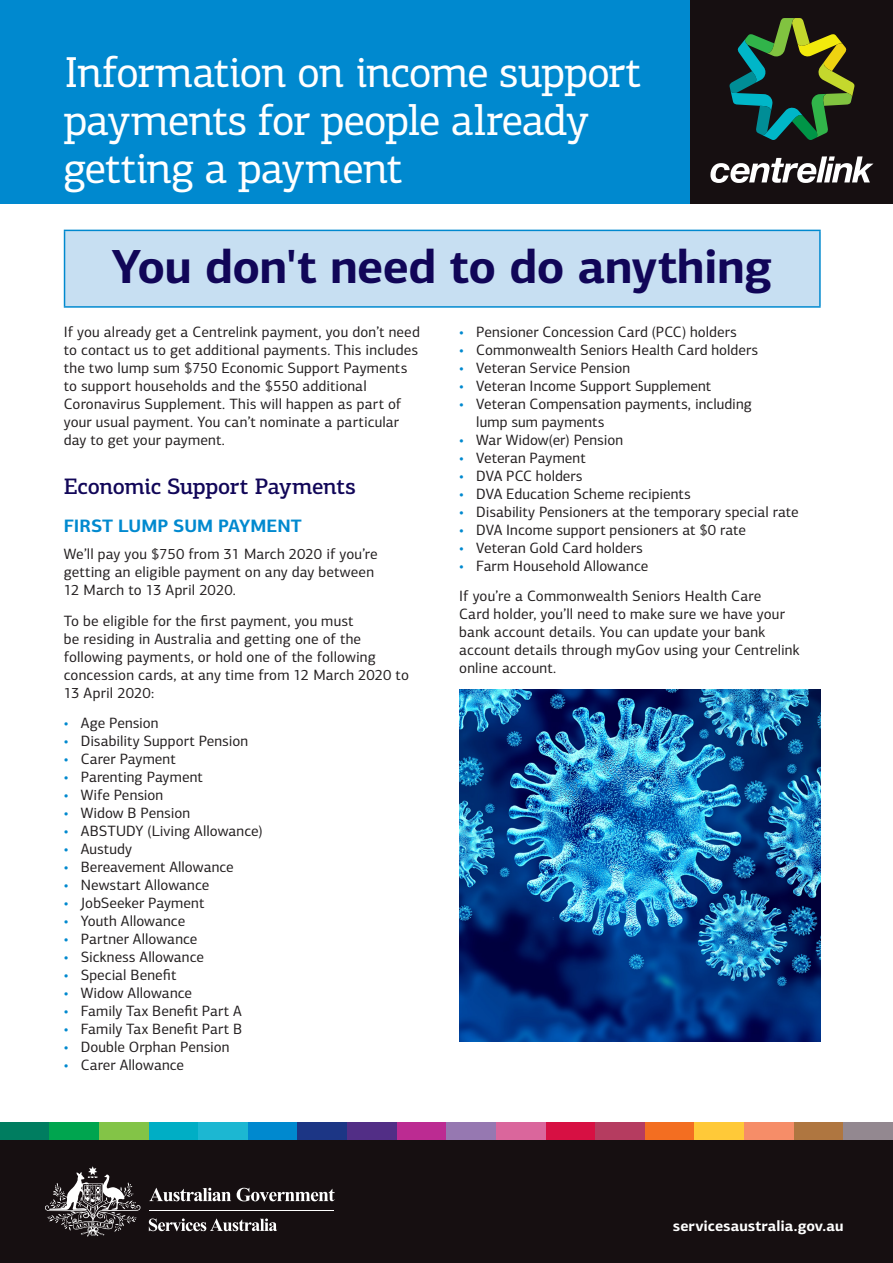
<style>
.page{position:relative;width:893px;height:1263px;background:#fff}
.page>*{position:absolute;margin:0;border:0;box-sizing:border-box;transform-origin:0 0}
._02_Subhead_3{font:700 48px "PF Centro Sans Pro";letter-spacing:-.01em;color:#110658}
._02_Document_Heading{font:43.5px/48px "PF Centro Slab Pro";letter-spacing:-.025em;color:#fff}
._02_Subhead_1{font:500 22.5px "PF Centro Slab Pro";letter-spacing:-.015em;color:#110658}
._02_Subhead_2{font:700 18px "PF Centro Sans Pro";color:#0089cf}
._01_Body_Text{font:15px/18px "PF Centro Sans Pro";letter-spacing:.01em;color:#231f20}
._01_Bullet_1{font:15px/18px "PF Centro Sans Pro";color:#231f20}
.t1{font:700 15px "PF Centro Sans Pro";color:#fff}
._01_Bullet_1_last{font:15px "PF Centro Sans Pro";color:#231f20}
.s1{color:#0089cf}
</style>
<div class="page">
<div style="left:0;top:0;width:893px;height:204px;background:#0089cf"></div>
<div style="left:0;top:1140px;width:893px;height:123px;background:#160f11"></div>
<div style="left:0;top:1123px;width:50px;height:17px;background:#007d60"></div>
<div style="left:50px;top:1123px;width:49px;height:17px;background:#00a54f"></div>
<div style="left:99px;top:1123px;width:50px;height:17px;background:#83c447"></div>
<div style="left:149px;top:1123px;width:49px;height:17px;background:#00aec5"></div>
<div style="left:198px;top:1123px;width:50px;height:17px;background:#1cb7d2"></div>
<div style="left:248px;top:1123px;width:50px;height:17px;background:#0089cf"></div>
<div style="left:298px;top:1123px;width:49px;height:17px;background:#1c3685"></div>
<div style="left:347px;top:1123px;width:50px;height:17px;background:#522e86"></div>
<div style="left:397px;top:1123px;width:49px;height:17px;background:#bc2b92"></div>
<div style="left:446px;top:1123px;width:50px;height:17px;background:#9678b1"></div>
<div style="left:496px;top:1123px;width:50px;height:17px;background:#da669c"></div>
<div style="left:546px;top:1123px;width:49px;height:17px;background:#d71043"></div>
<div style="left:595px;top:1123px;width:50px;height:17px;background:#b53c60"></div>
<div style="left:645px;top:1123px;width:49px;height:17px;background:#f36e21"></div>
<div style="left:694px;top:1123px;width:50px;height:17px;background:#ffc938"></div>
<div style="left:744px;top:1123px;width:50px;height:17px;background:#f68d68"></div>
<div style="left:794px;top:1123px;width:49px;height:17px;background:#af7640"></div>
<div style="left:843px;top:1123px;width:50px;height:17px;background:#938890"></div>
<div style="left:690px;top:0;width:203px;height:204px;background:#160f11"></div>
<svg style="left:729px;top:18px;width:126px;height:122px"></svg>
<svg style="left:710px;top:156px;width:163px;height:27px"></svg>
<svg style="left:45px;top:1166px;width:96px;height:70px"></svg>
<hr style="left:149px;top:1210px;width:185px;height:1px;background:#fff">
<svg style="left:149px;top:1188px;width:82px;height:13px"></svg>
<svg style="left:237px;top:1188px;width:98px;height:13px"></svg>
<svg style="left:149px;top:1218px;width:128px;height:13px"></svg>
<div style="left:65px;top:230px;width:755px;height:77px;background:#c7dff2"></div>
<hr style="left:64px;top:230px;width:757px;height:1px;background:#0089cf">
<hr style="left:64px;top:231px;width:1px;height:75px;background:#0089cf">
<hr style="left:819px;top:231px;width:2px;height:75px;background:#0089cf">
<hr style="left:64px;top:306px;width:757px;height:2px;background:#0089cf">
<img style="left:459px;top:689px;width:362px;height:352px">
<p class="_02_Document_Heading" style="left:64px;top:48px;width:579px">Information on income support payments for people already getting a payment</p>
<p class="_02_Subhead_3" style="left:112px;top:237px;width:663px">You don't need to do anything</p>
<p class="_01_Body_Text" style="left:64px;top:323px;width:358px">If you already get a Centrelink payment, you don’t need to contact us to get additional payments. This includes the two lump sum $750 Economic Support Payments to support households and the $550 additional Coronavirus Supplement. This will happen as part of your usual payment. You can’t nominate a particular day to get your payment.</p>
<p class="_02_Subhead_1" style="left:64px;top:472px;width:293px">Economic Support Payments</p>
<p class="_02_Subhead_2" style="left:64px;top:515px;width:239px">FIRST LUMP SUM PAYMENT</p>
<p class="_01_Body_Text" style="left:64px;top:545px;width:316px">We’ll pay you $750 from 31 March 2020 if you’re getting an eligible payment on any day between<br>12 March to 13 April 2020.</p>
<p class="_01_Body_Text" style="left:64px;top:611px;width:347px">To be eligible for the first payment, you must<br>be residing in Australia and getting one of the following payments, or hold one of the following concession cards, at any time from 12 March 2020 to 13 April 2020:</p>
<p class="_01_Bullet_1" style="left:64px;top:714px;width:96px"><span class="s1">•</span> Age Pension</p>
<p class="_01_Bullet_1" style="left:64px;top:732px;width:186px"><span class="s1">•</span> Disability Support Pension</p>
<p class="_01_Bullet_1" style="left:64px;top:750px;width:113px"><span class="s1">•</span> Carer Payment</p>
<p class="_01_Bullet_1" style="left:64px;top:768px;width:141px"><span class="s1">•</span> Parenting Payment</p>
<p class="_01_Bullet_1" style="left:64px;top:786px;width:101px"><span class="s1">•</span> Wife Pension</p>
<p class="_01_Bullet_1" style="left:64px;top:804px;width:128px"><span class="s1">•</span> Widow B Pension</p>
<p class="_01_Bullet_1" style="left:64px;top:822px;width:200px"><span class="s1">•</span> ABSTUDY (Living Allowance)</p>
<p class="_01_Bullet_1" style="left:64px;top:840px;width:70px"><span class="s1">•</span> Austudy</p>
<p class="_01_Bullet_1" style="left:64px;top:858px;width:172px"><span class="s1">•</span> Bereavement Allowance</p>
<p class="_01_Bullet_1" style="left:64px;top:876px;width:147px"><span class="s1">•</span> Newstart Allowance</p>
<p class="_01_Bullet_1" style="left:64px;top:894px;width:142px"><span class="s1">•</span> JobSeeker Payment</p>
<p class="_01_Bullet_1" style="left:64px;top:912px;width:123px"><span class="s1">•</span> Youth Allowance</p>
<p class="_01_Bullet_1" style="left:64px;top:930px;width:135px"><span class="s1">•</span> Partner Allowance</p>
<p class="_01_Bullet_1" style="left:64px;top:948px;width:142px"><span class="s1">•</span> Sickness Allowance</p>
<p class="_01_Bullet_1" style="left:64px;top:966px;width:114px"><span class="s1">•</span> Special Benefit</p>
<p class="_01_Bullet_1" style="left:64px;top:984px;width:130px"><span class="s1">•</span> Widow Allowance</p>
<p class="_01_Bullet_1" style="left:64px;top:1002px;width:180px"><span class="s1">•</span> Family Tax Benefit Part A</p>
<p class="_01_Bullet_1" style="left:64px;top:1020px;width:180px"><span class="s1">•</span> Family Tax Benefit Part B</p>
<p class="_01_Bullet_1" style="left:64px;top:1038px;width:167px"><span class="s1">•</span> Double Orphan Pension</p>
<p class="_01_Bullet_1" style="left:64px;top:1056px;width:122px"><span class="s1">•</span> Carer Allowance</p>
<p class="_01_Bullet_1" style="left:459px;top:323px;width:279px"><span class="s1">•</span> Pensioner Concession Card (PCC) holders</p>
<p class="_01_Bullet_1" style="left:459px;top:341px;width:300px"><span class="s1">•</span> Commonwealth Seniors Health Card holders</p>
<p class="_01_Bullet_1" style="left:459px;top:359px;width:172px"><span class="s1">•</span> Veteran Service Pension</p>
<p class="_01_Bullet_1" style="left:459px;top:377px;width:253px"><span class="s1">•</span> Veteran Income Support Supplement</p>
<p class="_01_Bullet_1" style="left:476px;top:395px;width:277px;text-indent:-17px"><span class="s1">•</span> Veteran Compensation payments, including lump sum payments</p>
<p class="_01_Bullet_1" style="left:459px;top:431px;width:165px"><span class="s1">•</span> War Widow(er) Pension</p>
<p class="_01_Bullet_1" style="left:459px;top:449px;width:128px"><span class="s1">•</span> Veteran Payment</p>
<p class="_01_Bullet_1" style="left:459px;top:467px;width:125px"><span class="s1">•</span> DVA PCC holders</p>
<p class="_01_Bullet_1" style="left:459px;top:485px;width:233px"><span class="s1">•</span> DVA Education Scheme recipients</p>
<p class="_01_Bullet_1" style="left:459px;top:503px;width:341px"><span class="s1">•</span> Disability Pensioners at the temporary special rate</p>
<p class="_01_Bullet_1" style="left:459px;top:521px;width:288px"><span class="s1">•</span> DVA Income support pensioners at $0 rate</p>
<p class="_01_Bullet_1" style="left:459px;top:539px;width:185px"><span class="s1">•</span> Veteran Gold Card holders</p>
<p class="_01_Bullet_1_last" style="left:459px;top:557px;width:191px"><span class="s1">•</span> Farm Household Allowance</p>
<p class="_01_Body_Text" style="left:459px;top:587px;width:342px">If you’re a Commonwealth Seniors Health Care<br>Card holder, you’ll need to make sure we have your bank account details. You can update your bank account details through myGov using your Centrelink online account.</p>
<p class="t1" style="left:673px;top:1216px;width:172px">servicesaustralia.gov.au</p>
</div>
